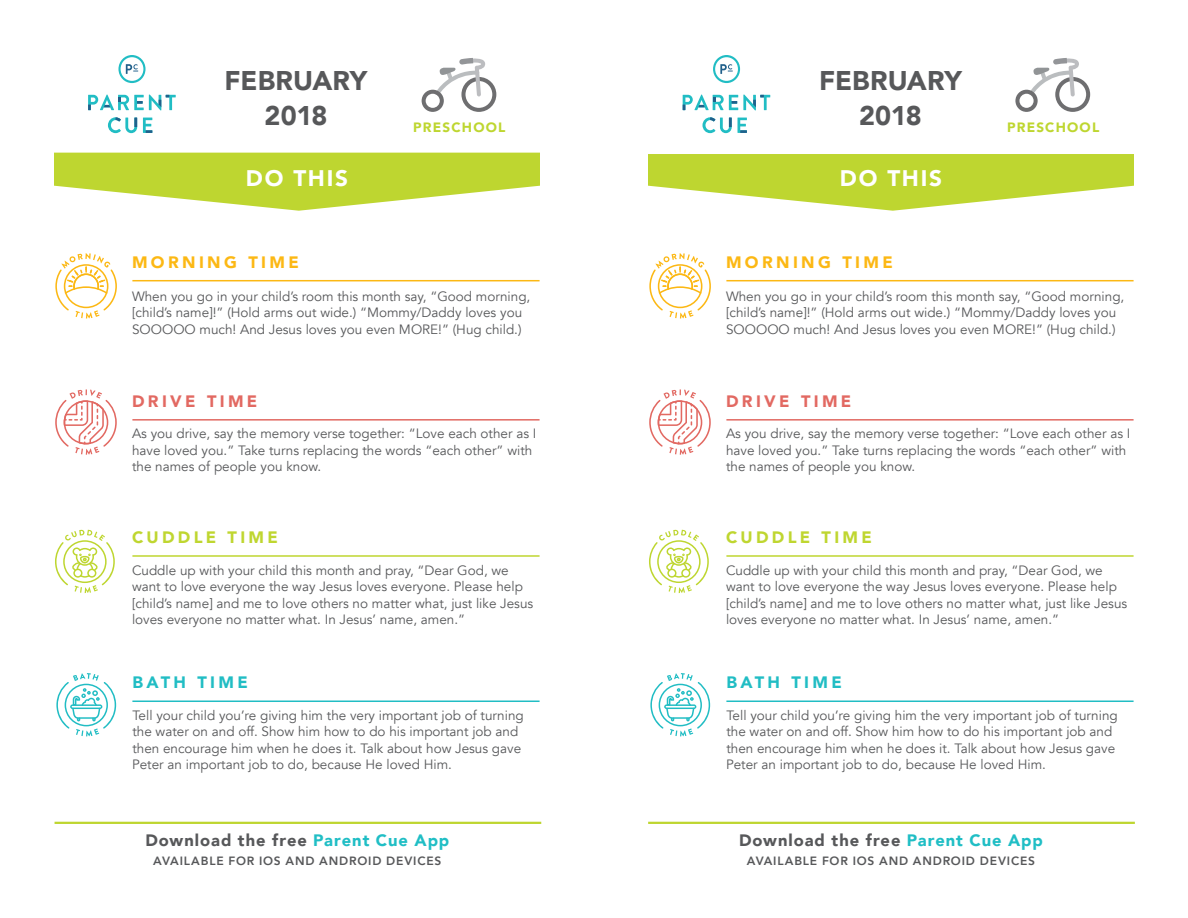
<style>
.page{position:relative;width:1188px;height:918px;background:#fff}
.page>*{position:absolute;margin:0;border:0;box-sizing:border-box;transform-origin:0 0}
.t1{font:900 27px "Avenir";color:#57585a}
.t2{font:900 22.5px "Avenir";letter-spacing:.075em;color:#fff}
.t3{font:900 16.5px "Avenir";letter-spacing:.055em;color:#57585a}
.t4{font:900 16.5px "Avenir";letter-spacing:.205em;color:#fcb814}
.t5{font:900 16.5px "Avenir";letter-spacing:.2em;color:#bfd630}
.t6{font:900 16.5px "Avenir";letter-spacing:.2em;color:#e26962}
.t7{font:900 16.5px "Avenir";letter-spacing:.2em;color:#21bdc4}
.t8{font:13.5px/16.5px "Avenir";color:#57585a}
.t9{font:900 13.5px "Avenir";letter-spacing:.09em;color:#bed630}
.t10{font:800 12px "Avenir";letter-spacing:.07em;color:#57585a}
.s1{color:#20bec5}
</style>
<div class="page">
<hr style="left:54px;top:153px;width:486px;height:2px;background:#bed62f">
<svg style="left:55px;top:530px;width:60px;height:63px"></svg>
<svg style="left:649px;top:530px;width:60px;height:63px"></svg>
<svg style="left:56px;top:673px;width:60px;height:63px"></svg>
<svg style="left:650px;top:673px;width:60px;height:63px"></svg>
<svg style="left:54px;top:155px;width:486px;height:56px"></svg>
<svg style="left:648px;top:154px;width:486px;height:57px"></svg>
<hr style="left:132px;top:419px;width:408px;height:2px;background:#e26962">
<hr style="left:726px;top:419px;width:408px;height:2px;background:#e26962">
<hr style="left:132px;top:555px;width:408px;height:2px;background:#bfd630">
<hr style="left:726px;top:555px;width:408px;height:2px;background:#bfd630">
<hr style="left:132px;top:701px;width:408px;height:1px;background:#21bdc4">
<hr style="left:726px;top:701px;width:408px;height:1px;background:#21bdc4">
<hr style="left:132px;top:280px;width:408px;height:1px;background:#fcb814">
<hr style="left:726px;top:280px;width:408px;height:1px;background:#fcb814">
<svg style="left:55px;top:253px;width:62px;height:66px"></svg>
<svg style="left:649px;top:253px;width:62px;height:66px"></svg>
<svg style="left:55px;top:389px;width:62px;height:66px"></svg>
<svg style="left:649px;top:389px;width:62px;height:66px"></svg>
<hr style="left:55px;top:822px;width:486px;height:2px;background:#bed630">
<hr style="left:648px;top:822px;width:487px;height:2px;background:#bed630">
<svg style="left:1015px;top:58px;width:75px;height:54px"></svg>
<svg style="left:422px;top:58px;width:74px;height:54px"></svg>
<svg style="left:738px;top:118px;width:9px;height:15px"></svg>
<svg style="left:683px;top:95px;width:87px;height:15px"></svg>
<svg style="left:702px;top:117px;width:30px;height:16px"></svg>
<svg style="left:713px;top:55px;width:27px;height:28px"></svg>
<svg style="left:143px;top:118px;width:9px;height:15px"></svg>
<svg style="left:88px;top:95px;width:88px;height:15px"></svg>
<svg style="left:108px;top:117px;width:29px;height:16px"></svg>
<svg style="left:118px;top:55px;width:28px;height:28px"></svg>
<p class="t1" style="left:224px;top:58px;width:144px">FEBRUARY</p>
<p class="t1" style="left:265px;top:92px;width:64px">2018</p>
<p class="t1" style="left:819px;top:58px;width:144px">FEBRUARY</p>
<p class="t1" style="left:859px;top:92px;width:64px">2018</p>
<p class="t9" style="left:413px;top:115px;width:94px">PRESCHOOL</p>
<p class="t9" style="left:1007px;top:115px;width:94px">PRESCHOOL</p>
<p class="t2" style="left:246px;top:158px;width:104px">DO THIS</p>
<p class="t2" style="left:840px;top:158px;width:104px">DO THIS</p>
<p class="t4" style="left:132px;top:248px;width:168px">MORNING TIME</p>
<p class="t4" style="left:726px;top:248px;width:168px">MORNING TIME</p>
<p class="t8" style="left:132px;top:288px;width:400px">When you go in your child’s room this month say, “Good morning, [child’s name]!” (Hold arms out wide.) “Mommy/Daddy loves you<br>SOOOOO much! And Jesus loves you even MORE!” (Hug child.)</p>
<p class="t8" style="left:726px;top:288px;width:400px">When you go in your child’s room this month say, “Good morning, [child’s name]!” (Hold arms out wide.) “Mommy/Daddy loves you<br>SOOOOO much! And Jesus loves you even MORE!” (Hug child.)</p>
<p class="t6" style="left:132px;top:387px;width:127px">DRIVE TIME</p>
<p class="t6" style="left:726px;top:387px;width:127px">DRIVE TIME</p>
<p class="t8" style="left:132px;top:426px;width:406px">As you drive, say the memory verse together: “Love each other as I have loved you.” Take turns replacing the words “each other” with the names of people you know.</p>
<p class="t8" style="left:726px;top:426px;width:406px">As you drive, say the memory verse together: “Love each other as I have loved you.” Take turns replacing the words “each other” with the names of people you know.</p>
<p class="t5" style="left:132px;top:523px;width:147px">CUDDLE TIME</p>
<p class="t5" style="left:726px;top:523px;width:147px">CUDDLE TIME</p>
<p class="t8" style="left:132px;top:562px;width:403px">Cuddle up with your child this month and pray, “Dear God, we want to love everyone the way Jesus loves everyone. Please help [child’s name] and me to love others no matter what, just like Jesus loves everyone no matter what. In Jesus’ name, amen.”</p>
<p class="t8" style="left:726px;top:562px;width:403px">Cuddle up with your child this month and pray, “Dear God, we want to love everyone the way Jesus loves everyone. Please help [child’s name] and me to love others no matter what, just like Jesus loves everyone no matter what. In Jesus’ name, amen.”</p>
<p class="t7" style="left:132px;top:668px;width:117px">BATH TIME</p>
<p class="t7" style="left:726px;top:668px;width:117px">BATH TIME</p>
<p class="t8" style="left:132px;top:707px;width:393px">Tell your child you’re giving him the very important job of turning the water on and off. Show him how to do his important job and then encourage him when he does it. Talk about how Jesus gave Peter an important job to do, because He loved Him.</p>
<p class="t8" style="left:726px;top:707px;width:393px">Tell your child you’re giving him the very important job of turning the water on and off. Show him how to do his important job and then encourage him when he does it. Talk about how Jesus gave Peter an important job to do, because He loved Him.</p>
<p class="t3" style="left:145px;top:826px;width:305px">Download the free <span class="s1">Parent Cue App</span></p>
<p class="t10" style="left:153px;top:852px;width:290px">AVAILABLE FOR IOS AND ANDROID DEVICES</p>
<p class="t3" style="left:739px;top:826px;width:305px">Download the free <span class="s1">Parent Cue App</span></p>
<p class="t10" style="left:747px;top:852px;width:290px">AVAILABLE FOR IOS AND ANDROID DEVICES</p>
</div>
